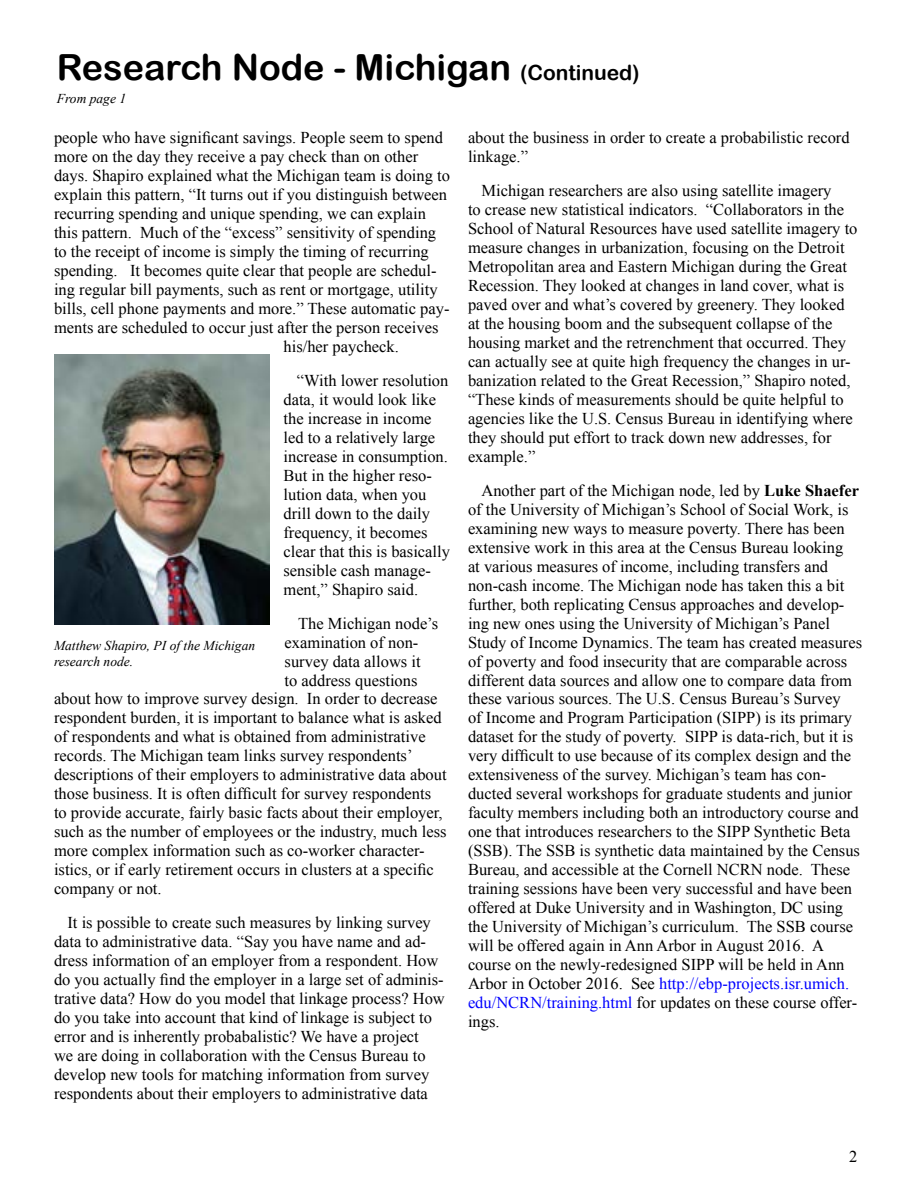
<style>
.page{position:relative;width:918px;height:1188px;background:#fff}
.page>*{position:absolute;margin:0;border:0;box-sizing:border-box;transform-origin:0 0}
.t1{font:36px "Arial Rounded MT Bold";color:#000}
.t2{font:16.5px/19px "Times New Roman";color:#000}
.t3{font:italic 13.5px/16.2px "Times New Roman";color:#000}
.s1{font-size:21px}
.s2{font-weight:700}
.s3{color:#00f}
</style>
<div class="page">
<img style="left:54px;top:354px;width:216px;height:270px">
<h1 class="t1" style="left:57px;top:46px;width:584px">Research Node - Michigan <span class="s1">(Continued)</span></h1>
<p class="t3" style="left:57px;top:90px;width:71px">From page 1</p>
<p class="t2" style="left:54px;top:128px;width:391px">people who have significant savings. People seem to spend</p>
<p class="t2" style="left:54px;top:147px;width:366px">more on the day they receive a pay check than on other</p>
<p class="t2" style="left:54px;top:166px;width:397px">days. Shapiro explained what the Michigan team is doing to</p>
<p class="t2" style="left:54px;top:185px;width:395px">explain this pattern, “It turns out if you distinguish between</p>
<p class="t2" style="left:54px;top:204px;width:374px">recurring spending and unique spending, we can explain</p>
<p class="t2" style="left:54px;top:223px;width:384px">this pattern. Much of the “excess” sensitivity of spending</p>
<p class="t2" style="left:54px;top:242px;width:376px">to the receipt of income is simply the timing of recurring</p>
<p class="t2" style="left:54px;top:261px;width:384px">spending. It becomes quite clear that people are schedul-</p>
<p class="t2" style="left:54px;top:280px;width:385px">ing regular bill payments, such as rent or mortgage, utility</p>
<p class="t2" style="left:54px;top:299px;width:397px">bills, cell phone payments and more.” These automatic pay-</p>
<p class="t2" style="left:54px;top:318px;width:386px">ments are scheduled to occur just after the person receives</p>
<p class="t2" style="left:283px;top:337px;width:117px">his/her paycheck.</p>
<p class="t2" style="left:283px;top:371px;width:168px;text-indent:13px">“With lower resolution data, it would look like the increase in income led to a relatively large increase in consumption.<br>But in the higher reso&shy;lution data, when you drill down to the daily frequency, it becomes clear that this is basically sensible cash manage&shy;ment,” Shapiro said.</p>
<p class="t2" style="left:298px;top:613px;width:142px">The Michigan node’s</p>
<p class="t2" style="left:285px;top:632px;width:135px">examination of non-</p>
<p class="t2" style="left:285px;top:651px;width:138px">survey data allows it</p>
<p class="t2" style="left:285px;top:670px;width:134px">to address questions</p>
<p class="t2" style="left:54px;top:689px;width:385px">about how to improve survey design. In order to decrease</p>
<p class="t2" style="left:54px;top:708px;width:389px">respondent burden, it is important to balance what is asked</p>
<p class="t2" style="left:54px;top:727px;width:373px">of respondents and what is obtained from administrative</p>
<p class="t2" style="left:54px;top:746px;width:360px">records. The Michigan team links survey respondents’</p>
<p class="t2" style="left:54px;top:765px;width:394px">descriptions of their employers to administrative data about</p>
<p class="t2" style="left:54px;top:784px;width:379px">those business. It is often difficult for survey respondents</p>
<p class="t2" style="left:54px;top:803px;width:390px">to provide accurate, fairly basic facts about their employer,</p>
<p class="t2" style="left:54px;top:822px;width:394px">such as the number of employees or the industry, much less</p>
<p class="t2" style="left:54px;top:841px;width:372px">more complex information such as co-worker character-</p>
<p class="t2" style="left:54px;top:860px;width:381px">istics, or if early retirement occurs in clusters at a specific</p>
<p class="t2" style="left:54px;top:879px;width:109px">company or not.</p>
<p class="t2" style="left:54px;top:913px;width:392px;text-indent:13px">It is possible to create such measures by linking survey data to administrative data. “Say you have name and ad&shy;dress information of an employer from a respondent. How do you actually find the employer in a large set of adminis&shy;trative data? How do you model that linkage process? How do you take into account that kind of linkage is subject to error and is inherently probabalistic? We have a project<br>we are doing in collaboration with the Census Bureau to develop new tools for matching information from survey respondents about their employers to administrative data</p>
<p class="t2" style="left:468px;top:128px;width:383px">about the business in order to create a probabilistic record linkage.”</p>
<p class="t2" style="left:468px;top:181px;width:391px;text-indent:13px">Michigan researchers are also using satellite imagery<br>to crease new statistical indicators. “Collaborators in the School of Natural Resources have used satellite imagery to measure changes in urbanization, focusing on the Detroit Metropolitan area and Eastern Michigan during the Great Recession. They looked at changes in land cover, what is paved over and what’s covered by greenery. They looked at the housing boom and the subsequent collapse of the housing market and the retrenchment that occurred. They can actually see at quite high frequency the changes in ur&shy;banization related to the Great Recession,” Shapiro noted, “These kinds of measurements should be quite helpful to agencies like the U.S. Census Bureau in identifying where they should put effort to track down new addresses, for example.”</p>
<p class="t2" style="left:468px;top:480px;width:396px;text-indent:13px">Another part of the Michigan node, led by <span class="s2">Luke Shaefer </span>of the University of Michigan’s School of Social Work, is examining new ways to measure poverty. There has been extensive work in this area at the Census Bureau looking<br>at various measures of income, including transfers and non-cash income. The Michigan node has taken this a bit further, both replicating Census approaches and develop&shy;ing new ones using the University of Michigan’s Panel Study of Income Dynamics. The team has created measures of poverty and food insecurity that are comparable across different data sources and allow one to compare data from these various sources. The U.S. Census Bureau’s Survey<br>of Income and Program Participation (SIPP) is its primary dataset for the study of poverty. SIPP is data-rich, but it is very difficult to use because of its complex design and the extensiveness of the survey. Michigan’s team has con&shy;ducted several workshops for graduate students and junior faculty members including both an introductory course and one that introduces researchers to the SIPP Synthetic Beta (SSB). The SSB is synthetic data maintained by the Census Bureau, and accessible at the Cornell NCRN node. These training sessions have been very successful and have been offered at Duke University and in Washington, DC using the University of Michigan’s curriculum. The SSB course will be offered again in Ann Arbor in August 2016. A course on the newly-redesigned SIPP will be held in Ann Arbor in October 2016. See <span class="s3">http://ebp-projects.isr.umich. edu/NCRN/training.html</span> for updates on these course offer&shy;ings.</p>
<p class="t3" style="left:54px;top:637px;width:203px">Matthew Shapiro, PI of the Michigan research node.</p>
<p class="t2" style="left:849px;top:1147px;width:10px">2</p>
</div>
